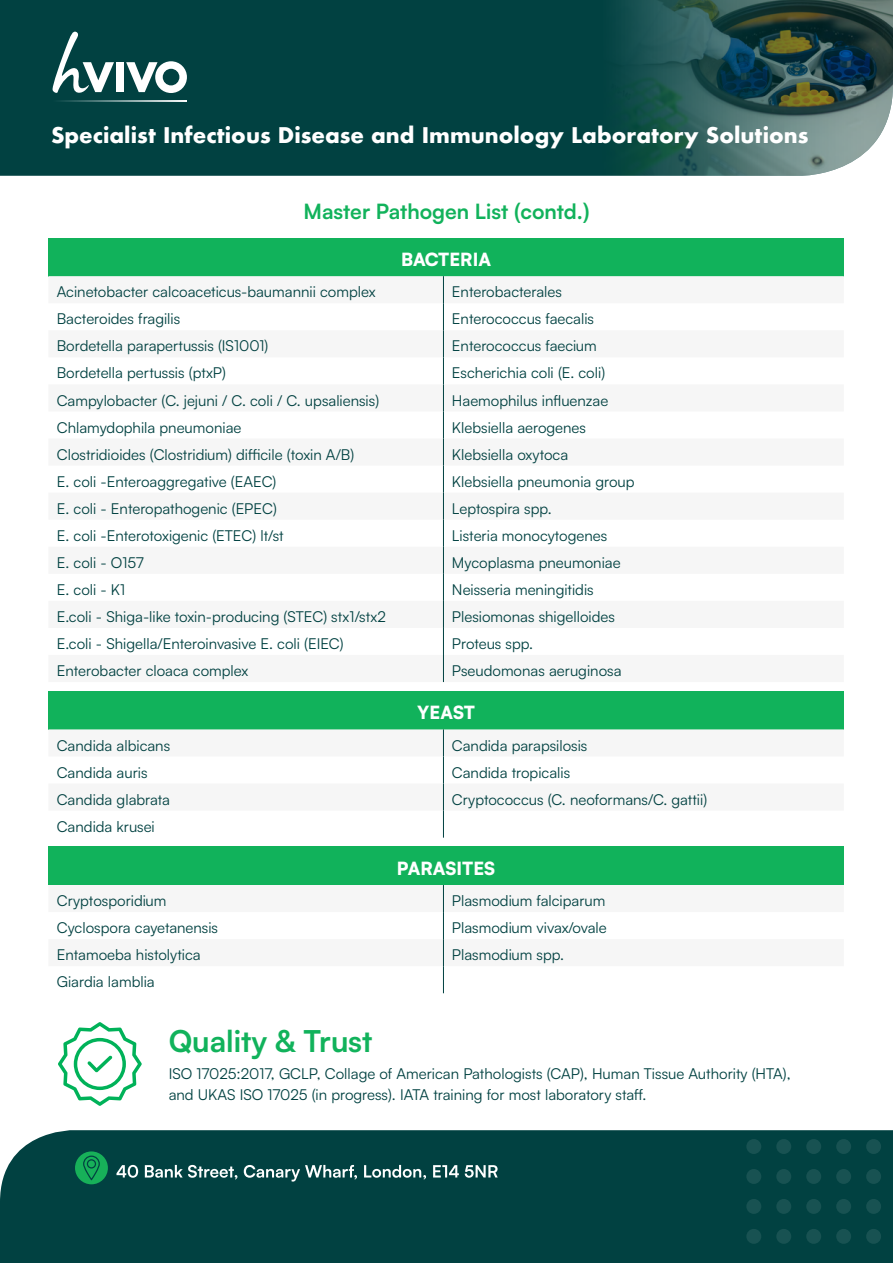
<style>
.page{position:relative;width:893px;height:1263px;background:#fff}
.page>*{position:absolute;margin:0;border:0;box-sizing:border-box;transform-origin:0 0}
.t1{font:700 30px "Satoshi";color:#11b25b}
.t2{font:700 21px "Futura";color:#fff}
.t3{font:700 21px "Satoshi";color:#11b25b}
.t4{font:900 18px "Satoshi";color:#fff}
.t5{font:15px/21px "Satoshi";color:#014141}
</style>
<div class="page">
<div style="left:0;top:0;width:600px;height:176px;background:#014141"></div>
<img style="left:600px;top:0;width:293px;height:176px">
<div style="left:116px;top:62px;width:8px;height:30px;background:#fff"></div>
<svg style="left:126px;top:61px;width:61px;height:32px"></svg>
<svg style="left:52px;top:30px;width:62px;height:64px"></svg>
<svg style="left:51px;top:100px;width:136px;height:2px"></svg>
<div style="left:0;top:1130px;width:893px;height:133px;background:#014141"></div>
<div style="left:746px;top:1139px;width:15px;height:15px;background:#185252;border-radius:50%"></div>
<div style="left:776px;top:1139px;width:15px;height:15px;background:#185252;border-radius:50%"></div>
<div style="left:806px;top:1139px;width:15px;height:15px;background:#185252;border-radius:50%"></div>
<div style="left:836px;top:1139px;width:15px;height:15px;background:#185252;border-radius:50%"></div>
<div style="left:866px;top:1139px;width:15px;height:15px;background:#185252;border-radius:50%"></div>
<div style="left:746px;top:1169px;width:15px;height:15px;background:#185252;border-radius:50%"></div>
<div style="left:776px;top:1169px;width:15px;height:15px;background:#185252;border-radius:50%"></div>
<div style="left:806px;top:1169px;width:15px;height:15px;background:#185252;border-radius:50%"></div>
<div style="left:836px;top:1169px;width:15px;height:15px;background:#185252;border-radius:50%"></div>
<div style="left:866px;top:1169px;width:15px;height:15px;background:#185252;border-radius:50%"></div>
<div style="left:746px;top:1199px;width:15px;height:15px;background:#185252;border-radius:50%"></div>
<div style="left:776px;top:1199px;width:15px;height:15px;background:#185252;border-radius:50%"></div>
<div style="left:806px;top:1199px;width:15px;height:15px;background:#185252;border-radius:50%"></div>
<div style="left:836px;top:1199px;width:15px;height:15px;background:#185252;border-radius:50%"></div>
<div style="left:866px;top:1199px;width:15px;height:15px;background:#185252;border-radius:50%"></div>
<div style="left:746px;top:1229px;width:15px;height:15px;background:#185252;border-radius:50%"></div>
<div style="left:776px;top:1229px;width:15px;height:15px;background:#185252;border-radius:50%"></div>
<div style="left:806px;top:1229px;width:15px;height:15px;background:#185252;border-radius:50%"></div>
<div style="left:836px;top:1229px;width:15px;height:15px;background:#185252;border-radius:50%"></div>
<div style="left:866px;top:1229px;width:15px;height:15px;background:#185252;border-radius:50%"></div>
<div style="left:75px;top:1151px;width:33px;height:33px;background:#17b059;border-radius:50%"></div>
<svg style="left:83px;top:1155px;width:17px;height:25px"></svg>
<svg style="left:116px;top:1165px;width:382px;height:16px;background:#467575"></svg>
<svg style="left:58px;top:1022px;width:84px;height:84px"></svg>
<div style="left:48px;top:238px;width:796px;height:38px;background:#11b25b"></div>
<svg style="left:443px;top:276px;width:1px;height:406px"></svg>
<div style="left:48px;top:847px;width:796px;height:38px;background:#11b25b"></div>
<svg style="left:443px;top:885px;width:1px;height:108px"></svg>
<div style="left:48px;top:691px;width:796px;height:38px;background:#11b25b"></div>
<svg style="left:48px;top:729px;width:796px;height:81px;fill:#f6f6f6"></svg>
<svg style="left:443px;top:729px;width:1px;height:109px"></svg>
<p class="t2" style="left:51px;top:120px;width:759px">Specialist Infectious Disease and Immunology Laboratory Solutions</p>
<p class="t3" style="left:303px;top:196px;width:288px">Master Pathogen List (contd.)</p>
<p class="t4" style="left:401px;top:246px;width:91px">BACTERIA</p>
<p class="t5" style="left:57px;top:281px;width:320px">Acinetobacter calcoaceticus-baumannii complex</p>
<p class="t5" style="left:452px;top:281px;width:111px">Enterobacterales</p>
<p class="t5" style="left:57px;top:308px;width:125px">Bacteroides fragilis</p>
<p class="t5" style="left:452px;top:308px;width:144px">Enterococcus faecalis</p>
<p class="t5" style="left:57px;top:335px;width:213px">Bordetella parapertussis (IS1001)</p>
<p class="t5" style="left:452px;top:335px;width:146px">Enterococcus faecium</p>
<p class="t5" style="left:57px;top:362px;width:171px">Bordetella pertussis (ptxP)</p>
<p class="t5" style="left:452px;top:362px;width:155px">Escherichia coli (E. coli)</p>
<p class="t5" style="left:57px;top:389px;width:324px">Campylobacter (C. jejuni / C. coli / C. upsaliensis)</p>
<p class="t5" style="left:452px;top:389px;width:158px">Haemophilus influenzae</p>
<p class="t5" style="left:57px;top:416px;width:186px">Chlamydophila pneumoniae</p>
<p class="t5" style="left:452px;top:416px;width:136px">Klebsiella aerogenes</p>
<p class="t5" style="left:57px;top:443px;width:299px">Clostridioides (Clostridium) difficile (toxin A/B)</p>
<p class="t5" style="left:452px;top:443px;width:118px">Klebsiella oxytoca</p>
<p class="t5" style="left:57px;top:470px;width:221px">E. coli -Enteroaggregative (EAEC)</p>
<p class="t5" style="left:452px;top:470px;width:184px">Klebsiella pneumonia group</p>
<p class="t5" style="left:57px;top:497px;width:222px">E. coli - Enteropathogenic (EPEC)</p>
<p class="t5" style="left:452px;top:497px;width:101px">Leptospira spp.</p>
<p class="t5" style="left:57px;top:524px;width:228px">E. coli -Enterotoxigenic (ETEC) lt/st</p>
<p class="t5" style="left:452px;top:524px;width:157px">Listeria monocytogenes</p>
<p class="t5" style="left:57px;top:551px;width:88px">E. coli - O157</p>
<p class="t5" style="left:452px;top:551px;width:170px">Mycoplasma pneumoniae</p>
<p class="t5" style="left:57px;top:578px;width:70px">E. coli - K1</p>
<p class="t5" style="left:452px;top:578px;width:143px">Neisseria meningitidis</p>
<p class="t5" style="left:57px;top:605px;width:330px">E.coli - Shiga-like toxin-producing (STEC) stx1/stx2</p>
<p class="t5" style="left:452px;top:605px;width:165px">Plesiomonas shigelloides</p>
<p class="t5" style="left:57px;top:632px;width:288px">E.coli - Shigella/Enteroinvasive E. coli (EIEC)</p>
<p class="t5" style="left:452px;top:632px;width:83px">Proteus spp.</p>
<p class="t5" style="left:57px;top:659px;width:193px">Enterobacter cloaca complex</p>
<p class="t5" style="left:452px;top:659px;width:171px">Pseudomonas aeruginosa</p>
<p class="t4" style="left:417px;top:699px;width:59px">YEAST</p>
<p class="t5" style="left:57px;top:734px;width:115px">Candida albicans</p>
<p class="t5" style="left:452px;top:734px;width:137px">Candida parapsilosis</p>
<p class="t5" style="left:57px;top:761px;width:92px">Candida auris</p>
<p class="t5" style="left:452px;top:761px;width:120px">Candida tropicalis</p>
<p class="t5" style="left:57px;top:788px;width:115px">Candida glabrata</p>
<p class="t5" style="left:452px;top:788px;width:257px">Cryptococcus (C. neoformans/C. gattii)</p>
<p class="t5" style="left:57px;top:815px;width:99px">Candida krusei</p>
<p class="t4" style="left:397px;top:855px;width:100px">PARASITES</p>
<p class="t5" style="left:57px;top:890px;width:111px">Cryptosporidium</p>
<p class="t5" style="left:452px;top:890px;width:155px">Plasmodium falciparum</p>
<p class="t5" style="left:57px;top:917px;width:163px">Cyclospora cayetanensis</p>
<p class="t5" style="left:452px;top:917px;width:156px">Plasmodium vivax/ovale</p>
<p class="t5" style="left:57px;top:944px;width:145px">Entamoeba histolytica</p>
<p class="t5" style="left:452px;top:944px;width:114px">Plasmodium spp.</p>
<p class="t5" style="left:57px;top:971px;width:99px">Giardia lamblia</p>
<p class="t1" style="left:169px;top:1020px;width:205px">Quality &amp; Trust</p>
<p class="t5" style="left:169px;top:1063px;width:623px">ISO 17025:2017, GCLP, Collage of American Pathologists (CAP), Human Tissue Authority (HTA), and UKAS ISO 17025 (in progress). IATA training for most laboratory staff.</p>
</div>
